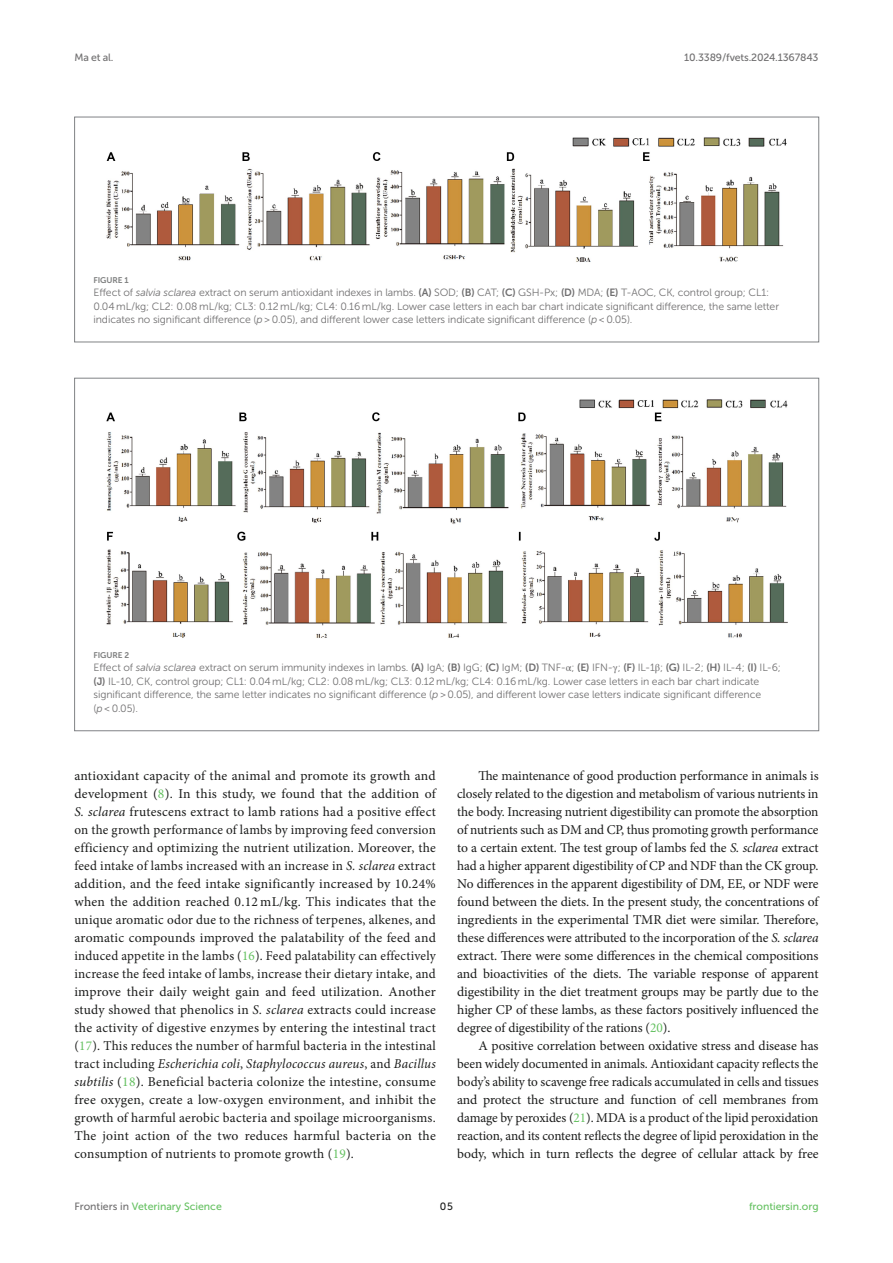
<style>
.page{position:relative;width:893px;height:1263px;background:#fff}
.page>*{position:absolute;margin:0;border:0;box-sizing:border-box;transform-origin:0 0}
.TEXT{font:13.5px/18px "Minion Pro";letter-spacing:-.005em;color:#1b1c1b;text-align:justify}
.TEXT_FLUSH{font:13.5px/18px "Minion Pro";letter-spacing:.015em;color:#1b1c1b;text-align:justify}
.FIG_LEG{font:10.5px/13.5px "Museo Sans 300";letter-spacing:-.01em;color:#706f70}
.t1{font:10.5px "Museo Sans 500";color:#65c161}
.t2{font:10.5px "Museo Sans 500";letter-spacing:-.015em;color:#706f70}
.t3{font:10.5px "Museo Sans 500";color:#1b1c1b}
.FIG_HD{font:8.25px "Museo Sans 700";letter-spacing:-.01em;color:#7e7f7f}
.s1{font-style:italic}
.s2{font-family:"Museo Sans 700"}
.s3{font-family:"STIX General"}
.s4{color:#65c161}
.s5{color:#706f70}
</style>
<div class="page">
<img style="left:106px;top:137px;width:681px;height:125px">
<div style="left:74px;top:117px;width:745px;height:225px;border:1px solid #808285"></div>
<img style="left:106px;top:399px;width:682px;height:239px">
<p class="t2" style="left:74px;top:51px;width:40px">Ma et al.</p>
<p class="t2" style="left:684px;top:51px;width:136px">10.3389/fvets.2024.1367843</p>
<p class="FIG_HD" style="left:94px;top:275px;width:37px">FIGURE 1</p>
<p class="FIG_LEG" style="left:94px;top:286px;width:687px">Effect of <span class="s1">salvia sclarea</span> extract on serum antioxidant indexes in lambs. <span class="s2">(A)</span> SOD; <span class="s2">(B)</span> CAT; <span class="s2">(C)</span> GSH-Px; <span class="s2">(D)</span> MDA; <span class="s2">(E)</span> T-AOC, CK, control group; CL1:<br>0.04 mL/kg; CL2: 0.08 mL/kg; CL3: 0.12 mL/kg; CL4: 0.16 mL/kg. Lower case letters in each bar chart indicate significant difference, the same letter indicates no significant difference (<span class="s1">p</span> &gt; 0.05), and different lower case letters indicate significant difference (<span class="s1">p</span> &lt; 0.05).</p>
<p class="FIG_HD" style="left:94px;top:650px;width:37px">FIGURE 2</p>
<p class="FIG_LEG" style="left:94px;top:661px;width:689px">Effect of <span class="s1">salvia sclarea</span> extract on serum immunity indexes in lambs. <span class="s2">(A)</span> IgA; <span class="s2">(B)</span> IgG; <span class="s2">(C)</span> IgM; <span class="s2">(D)</span> TNF-<span class="s3">α</span>; <span class="s2">(E)</span> IFN-<span class="s3">γ</span>; <span class="s2">(F)</span> IL-1<span class="s3">β</span>; <span class="s2">(G)</span> IL-2; <span class="s2">(H)</span> IL-4; <span class="s2">(I)</span> IL-6; <span class="s2">(J)</span> IL-10, CK, control group; CL1: 0.04 mL/kg; CL2: 0.08 mL/kg; CL3: 0.12 mL/kg; CL4: 0.16 mL/kg. Lower case letters in each bar chart indicate significant difference, the same letter indicates no significant difference (<span class="s1">p</span> &gt; 0.05), and different lower case letters indicate significant difference<br>(<span class="s1">p</span> &lt; 0.05).</p>
<p class="TEXT_FLUSH" style="left:74px;top:767px;width:363px">antioxidant capacity of the animal and promote its growth and development (<span class="s4">8</span>). In this study, we found that the addition of <span class="s1">S. sclarea</span> frutescens extract to lamb rations had a positive effect on the growth performance of lambs by improving feed conversion efficiency and optimizing the nutrient utilization. Moreover, the feed intake of lambs increased with an increase in <span class="s1">S. sclarea</span> extract addition, and the feed intake significantly increased by 10.24% when the addition reached 0.12 mL/kg. This indicates that the unique aromatic odor due to the richness of terpenes, alkenes, and aromatic compounds improved the palatability of the feed and induced appetite in the lambs (<span class="s4">16</span>). Feed palatability can effectively increase the feed intake of lambs, increase their dietary intake, and improve their daily weight gain and feed utilization. Another study showed that phenolics in <span class="s1">S. sclarea</span> extracts could increase the activity of digestive enzymes by entering the intestinal tract (<span class="s4">17</span>). This reduces the number of harmful bacteria in the intestinal tract including <span class="s1">Escherichia coli</span>, <span class="s1">Staphylococcus aureus</span>, and <span class="s1">Bacillus subtilis</span> (<span class="s4">18</span>). Beneficial bacteria colonize the intestine, consume free oxygen, create a low-oxygen environment, and inhibit the growth of harmful aerobic bacteria and spoilage microorganisms.<br>The joint action of the two reduces harmful bacteria on the consumption of nutrients to promote growth (<span class="s4">19</span>).</p>
<p class="TEXT" style="left:457px;top:767px;width:363px;text-indent:21px">The maintenance of good production performance in animals is closely related to the digestion and metabolism of various nutrients in the body. Increasing nutrient digestibility can promote the absorption of nutrients such as DM and CP, thus promoting growth performance to a certain extent. The test group of lambs fed the <span class="s1">S. sclarea</span> extract had a higher apparent digestibility of CP and NDF than the CK group.<br>No differences in the apparent digestibility of DM, EE, or NDF were found between the diets. In the present study, the concentrations of ingredients in the experimental TMR diet were similar. Therefore, these differences were attributed to the incorporation of the <span class="s1">S. sclarea </span>extract. There were some differences in the chemical compositions and bioactivities of the diets. The variable response of apparent digestibility in the diet treatment groups may be partly due to the higher CP of these lambs, as these factors positively influenced the degree of digestibility of the rations (<span class="s4">20</span>).</p>
<p class="TEXT" style="left:457px;top:1037px;width:363px;text-indent:21px">A positive correlation between oxidative stress and disease has been widely documented in animals. Antioxidant capacity reflects the body’s ability to scavenge free radicals accumulated in cells and tissues and protect the structure and function of cell membranes from damage by peroxides (<span class="s4">21</span>). MDA is a product of the lipid peroxidation reaction, and its content reflects the degree of lipid peroxidation in the body, which in turn reflects the degree of cellular attack by free</p>
<p class="t1" style="left:74px;top:1200px;width:149px"><span class="s5">Frontiers in</span> Veterinary Science</p>
<p class="t3" style="left:440px;top:1200px;width:14px">05</p>
<p class="t1" style="left:749px;top:1200px;width:71px">frontiersin.org</p>
</div>
